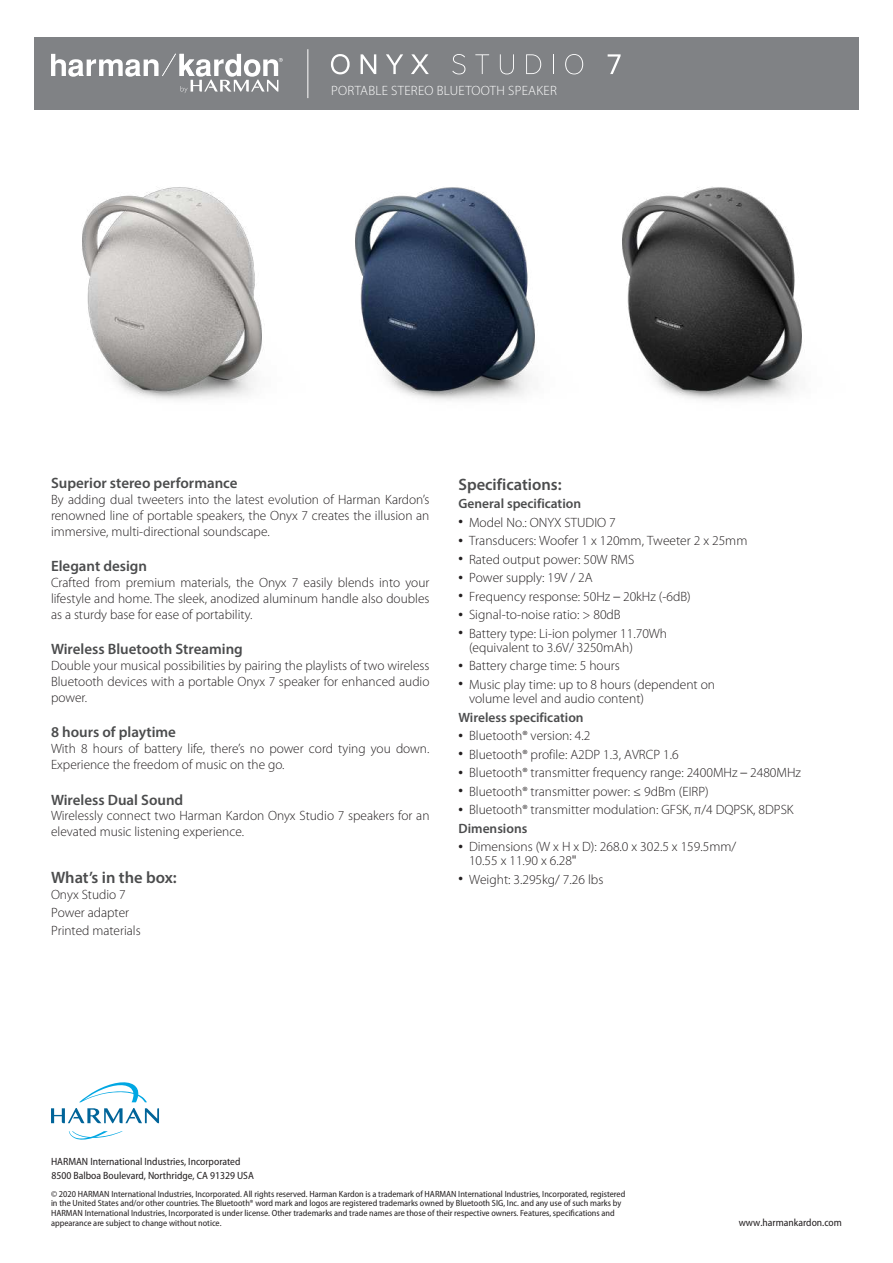
<style>
.page{position:relative;width:893px;height:1263px;background:#fff}
.page>*{position:absolute;margin:0;border:0;box-sizing:border-box;transform-origin:0 0}
.t1{font:600 16.5px "Myriad Pro";color:#4b4c4d}
.t2{font:600 15px "Myriad Pro";color:#4b4c4d}
.t3{font:300 13.5px/15.8px "Myriad Pro";color:#231f20}
.t4{font:600 13.5px "Myriad Pro";color:#4b4c4d}
.t5{font:300 13.5px "Myriad Pro";letter-spacing:.02em;color:#fff}
.t6{font:semi-condensed 10.5px/13.5px "Myriad Pro";color:#231f20}
.t7{font:semi-condensed 9px/9.8px "Myriad Pro";color:#231f20}
.s1{font-weight:700}
.s2{font-family:"Helvetica Neue LT Pro";font-stretch:condensed}
.s3{font-weight:600;color:#4b4c4d}
</style>
<div class="page">
<div style="left:34px;top:37px;width:825px;height:72px;background:#808285"></div>
<hr style="left:307px;top:49px;width:1px;height:49px;background:#fff">
<svg style="left:51px;top:54px;width:232px;height:39px"></svg>
<svg style="left:79px;top:1082px;width:68px;height:20px"></svg>
<svg style="left:69px;top:1131px;width:54px;height:9px"></svg>
<svg style="left:51px;top:1108px;width:108px;height:15px"></svg>
<svg style="left:331px;top:54px;width:19px;height:20px"></svg>
<svg style="left:361px;top:54px;width:15px;height:20px"></svg>
<svg style="left:386px;top:54px;width:17px;height:20px"></svg>
<svg style="left:411px;top:54px;width:18px;height:20px"></svg>
<svg style="left:452px;top:54px;width:13px;height:20px"></svg>
<svg style="left:475px;top:54px;width:14px;height:20px"></svg>
<svg style="left:500px;top:54px;width:14px;height:20px"></svg>
<svg style="left:526px;top:54px;width:15px;height:20px"></svg>
<svg style="left:553px;top:54px;width:1px;height:20px"></svg>
<svg style="left:565px;top:54px;width:18px;height:20px"></svg>
<svg style="left:608px;top:54px;width:13px;height:20px"></svg>
<img style="left:82px;top:187px;width:181px;height:213px">
<img style="left:355px;top:187px;width:183px;height:214px">
<img style="left:622px;top:186px;width:180px;height:215px">
<p class="t5" style="left:331px;top:83px;width:227px">PORTABLE STEREO BLUETOOTH SPEAKER</p>
<p class="t2" style="left:51px;top:474px;width:188px">Superior stereo performance</p>
<p class="t3" style="left:51px;top:492px;width:380px;text-align:justify">By adding dual tweeters into the latest evolution of Harman Kardon’s renowned line of portable speakers, the Onyx 7 creates the illusion an immersive, multi-directional soundscape.</p>
<p class="t2" style="left:51px;top:557px;width:98px">Elegant design</p>
<p class="t3" style="left:51px;top:575px;width:380px;text-align:justify">Crafted from premium materials, the Onyx 7 easily blends into your lifestyle and home. The sleek, anodized aluminum handle also doubles as a sturdy base for ease of portability.</p>
<p class="t2" style="left:51px;top:640px;width:193px">Wireless Bluetooth Streaming</p>
<p class="t3" style="left:51px;top:658px;width:380px;text-align:justify">Double your musical possibilities by pairing the playlists of two wireless Bluetooth devices with a portable Onyx 7 speaker for enhanced audio power.</p>
<p class="t2" style="left:51px;top:723px;width:126px">8 hours of playtime</p>
<p class="t3" style="left:51px;top:741px;width:380px">With 8 hours of battery life, there’s no power cord tying you down.<br>Experience the freedom of music on the go.</p>
<p class="t2" style="left:51px;top:790px;width:134px">Wireless Dual Sound</p>
<p class="t3" style="left:51px;top:808px;width:380px">Wirelessly connect two Harman Kardon Onyx Studio 7 speakers for an elevated music listening experience.</p>
<p class="t1" style="left:51px;top:867px;width:127px">What’s in the box:</p>
<p class="t3" style="left:51px;top:886px;width:91px;line-height:17.9px">Onyx Studio 7<br>Power adapter<br>Printed materials</p>
<p class="t1" style="left:458px;top:473px;width:105px">Specifications:</p>
<p class="t4" style="left:458px;top:495px;width:124px">General specification</p>
<p class="t3" style="left:458px;top:514px;width:159px"><span class="s1">•</span> Model No.: ONYX STUDIO 7</p>
<p class="t3" style="left:458px;top:533px;width:290px"><span class="s1">•</span> Transducers: Woofer 1 x 120mm, Tweeter 2 x 25mm</p>
<p class="t3" style="left:458px;top:551px;width:177px"><span class="s1">•</span> Rated output power: 50W RMS</p>
<p class="t3" style="left:458px;top:570px;width:136px"><span class="s1">•</span> Power supply: 19V / 2A</p>
<p class="t3" style="left:458px;top:588px;width:234px"><span class="s1">•</span> Frequency response: 50Hz <span class="s2">–</span> 20kHz (-6dB)</p>
<p class="t3" style="left:458px;top:607px;width:164px"><span class="s1">•</span> Signal-to-noise ratio: &gt; 80dB</p>
<p class="t3" style="left:469px;top:626px;width:200px;line-height:14.2px;text-indent:-10px"><span class="s1">•</span> Battery type: Li-ion polymer 11.70Wh (equivalent to 3.6V/ 3250mAh)</p>
<p class="t3" style="left:458px;top:658px;width:163px"><span class="s1">•</span> Battery charge time: 5 hours</p>
<p class="t3" style="left:469px;top:677px;width:248px;line-height:14.2px;text-indent:-10px"><span class="s1">•</span> Music play time: up to 8 hours (dependent on volume level and audio content)</p>
<p class="t4" style="left:458px;top:708px;width:127px">Wireless specification</p>
<p class="t3" style="left:458px;top:728px;width:133px"><span class="s1">•</span> Bluetooth® version: 4.2</p>
<p class="t3" style="left:458px;top:746px;width:222px"><span class="s1">•</span> Bluetooth® profile: A2DP 1.3, AVRCP 1.6</p>
<p class="t3" style="left:458px;top:765px;width:344px"><span class="s1">•</span> Bluetooth® transmitter frequency range: 2400MHz <span class="s2">–</span> 2480MHz</p>
<p class="t3" style="left:458px;top:783px;width:252px"><span class="s1">•</span> Bluetooth® transmitter power: ≤ 9dBm (EIRP)</p>
<p class="t3" style="left:458px;top:800px;width:337px;line-height:18.5px"><span class="s1">•</span> Bluetooth® transmitter modulation: GFSK, π/4 DQPSK, 8DPSK<br><span class="s3">Dimensions</span></p>
<p class="t3" style="left:469px;top:840px;width:269px;line-height:14.2px;text-indent:-10px"><span class="s1">•</span> Dimensions (W x H x D): 268.0 x 302.5 x 159.5mm/<br>10.55 x 11.90 x 6.28<span class="s2">"</span></p>
<p class="t3" style="left:458px;top:872px;width:146px"><span class="s1">•</span> Weight: 3.295kg/ 7.26 lbs</p>
<p class="t6" style="left:51px;top:1155px;width:204px">HARMAN International Industries, Incorporated<br>8500 Balboa Boulevard, Northridge, CA 91329 USA</p>
<p class="t7" style="left:51px;top:1189px;width:576px">© 2020 HARMAN International Industries, Incorporated. All rights reserved. Harman Kardon is a trademark of HARMAN International Industries, Incorporated, registered in the United States and/or other countries. The Bluetooth® word mark and logos are registered trademarks owned by Bluetooth SIG, Inc. and any use of such marks by HARMAN International Industries, Incorporated is under license. Other trademarks and trade names are those of their respective owners. Features, specifications and appearance are subject to change without notice.</p>
<p class="t6" style="left:739px;top:1216px;width:105px">www.harmankardon.com</p>
</div>
